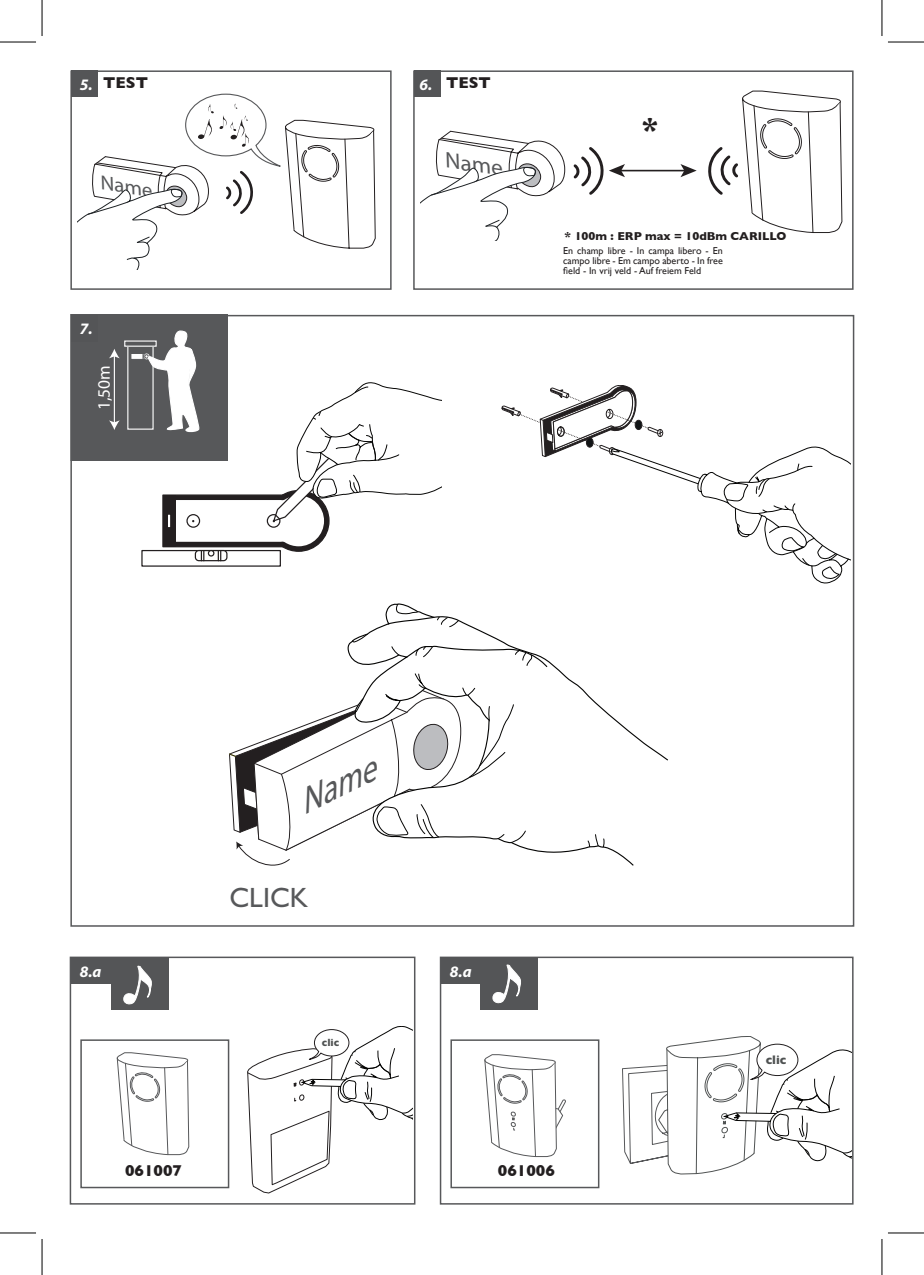
<style>
.page{position:relative;width:924px;height:1275px;background:#fff}
.page>*{position:absolute;margin:0;border:0;box-sizing:border-box;transform-origin:0 0}
.t1{font:italic 35.8px "Myriad Pro";color:#57585a;scale:.92 1}
.t2{font:700 29.2px "Gill Sans";color:#231f20}
.t3{font:28px "Gill Sans";color:#57585a}
.t4{font:italic 22.2px "Myriad Pro";color:#57585a;scale:1.06 1}
.t5{font:italic 20px "Myriad Pro";color:#57585a;scale:1.06 1}
.t6{font:17.4px "Myriad Pro";color:#fff}
.t7{font:700 16px "Gill Sans";color:#231f20}
.t8{font:italic 700 16px "Myriad Pro";color:#fff}
.t9{font:700 12.6px "Gill Sans";color:#4f5252}
.t10{font:700 11.6px "Gill Sans";color:#231f20}
.t11{font:700 10.6px "Gill Sans";color:#4f5252}
.t12{font:10px/10px "Gill Sans";color:#231f20;text-align:justify}
</style>
<div class="page">
<div style="left:70px;top:956px;width:345px;height:248px;border:2px solid #57585a"></div>
<div style="left:439px;top:956px;width:414px;height:248px;border:2px solid #57585a"></div>
<div style="left:70px;top:70px;width:321px;height:220px;border:2px solid #57585a"></div>
<div style="left:413px;top:70px;width:440px;height:220px;border:2px solid #57585a"></div>
<div style="left:71px;top:70px;width:27px;height:27px;background:#545557"></div>
<div style="left:71px;top:957px;width:40px;height:26px;background:#545557"></div>
<div style="left:441px;top:957px;width:40px;height:26px;background:#545557"></div>
<div style="left:413px;top:70px;width:27px;height:27px;background:#545557"></div>
<svg style="left:77px;top:94px;width:298px;height:176px"></svg>
<svg style="left:420px;top:130px;width:145px;height:110px"></svg>
<svg style="left:708px;top:91px;width:133px;height:142px"></svg>
<hr style="left:620px;top:170px;width:64px;height:1px;background:#231f20">
<svg style="left:573px;top:147px;width:51px;height:48px"></svg>
<svg style="left:680px;top:164px;width:16px;height:13px"></svg>
<svg style="left:501px;top:385px;width:348px;height:198px"></svg>
<svg style="left:70px;top:315px;width:371px;height:246px"></svg>
<div style="left:71px;top:315px;width:27px;height:26px;background:#545557"></div>
<svg style="left:229px;top:708px;width:118px;height:158px"></svg>
<svg style="left:347px;top:603px;width:320px;height:263px"></svg>
<svg style="left:352px;top:604px;width:252px;height:243px"></svg>
<div style="left:111px;top:957px;width:57px;height:53px;background:#545557"></div>
<svg style="left:123px;top:965px;width:29px;height:39px"></svg>
<div style="left:80px;top:1039px;width:149px;height:149px;border:2px solid #57585a"></div>
<div style="left:450px;top:1039px;width:149px;height:149px;border:2px solid #57585a"></div>
<svg style="left:116px;top:1052px;width:74px;height:104px"></svg>
<svg style="left:484px;top:1054px;width:82px;height:103px"></svg>
<svg style="left:247px;top:1026px;width:165px;height:167px"></svg>
<svg style="left:622px;top:1036px;width:229px;height:138px"></svg>
<div style="left:480px;top:957px;width:57px;height:53px;background:#545557"></div>
<svg style="left:492px;top:964px;width:29px;height:39px"></svg>
<hr style="left:0;top:42px;width:36px;height:1px;background:#000">
<hr style="left:887px;top:42px;width:36px;height:1px;background:#000">
<hr style="left:0;top:1232px;width:36px;height:1px;background:#000">
<hr style="left:887px;top:1232px;width:36px;height:1px;background:#000">
<hr style="left:42px;top:0;width:1px;height:36px;background:#000">
<hr style="left:42px;top:1239px;width:1px;height:36px;background:#000">
<hr style="left:881px;top:0;width:1px;height:36px;background:#000">
<hr style="left:881px;top:1239px;width:1px;height:36px;background:#000">
<h3 class="t8" style="left:80px;top:74px;width:14px">5.</h3>
<h3 class="t7" style="left:103px;top:70px;width:46px">TEST</h3>
<h3 class="t7" style="left:446px;top:70px;width:46px">TEST</h3>
<h3 class="t8" style="left:419px;top:74px;width:14px">6.</h3>
<h3 class="t5" style="left:104px;top:170px;width:51px;rotate:9deg">Name</h3>
<h3 class="t4" style="left:448px;top:146px;width:56px;rotate:9deg">Name</h3>
<h3 class="t8" style="left:80px;top:318px;width:14px">7.</h3>
<h3 class="t6" style="left:93px;top:410px;width:47px;rotate:-90deg">1,50m</h3>
<h2 class="t2" style="left:641px;top:105px;width:18px">*</h2>
<p class="t10" style="left:564px;top:227px;width:223px">* 100m : ERP max = 10dBm CARILLO</p>
<p class="t12" style="left:563px;top:245px;width:161px">En champ libre - In campa libero - En campo libre - Em campo aberto - In free field - In vrij veld - Auf freiem Feld</p>
<h1 class="t1" style="left:289px;top:784px;width:90px;rotate:-26deg">Name</h1>
<h3 class="t3" style="left:229px;top:881px;width:80px">CLICK</h3>
<h3 class="t8" style="left:80px;top:960px;width:23px">8.a</h3>
<h3 class="t8" style="left:449px;top:960px;width:23px">8.a</h3>
<p class="t11" style="left:322px;top:1034px;width:19px">clic</p>
<h3 class="t7" style="left:125px;top:1157px;width:59px">061007</h3>
<h3 class="t7" style="left:497px;top:1158px;width:59px">061006</h3>
<p class="t9" style="left:765px;top:1049px;width:22px">clic</p>
</div>
